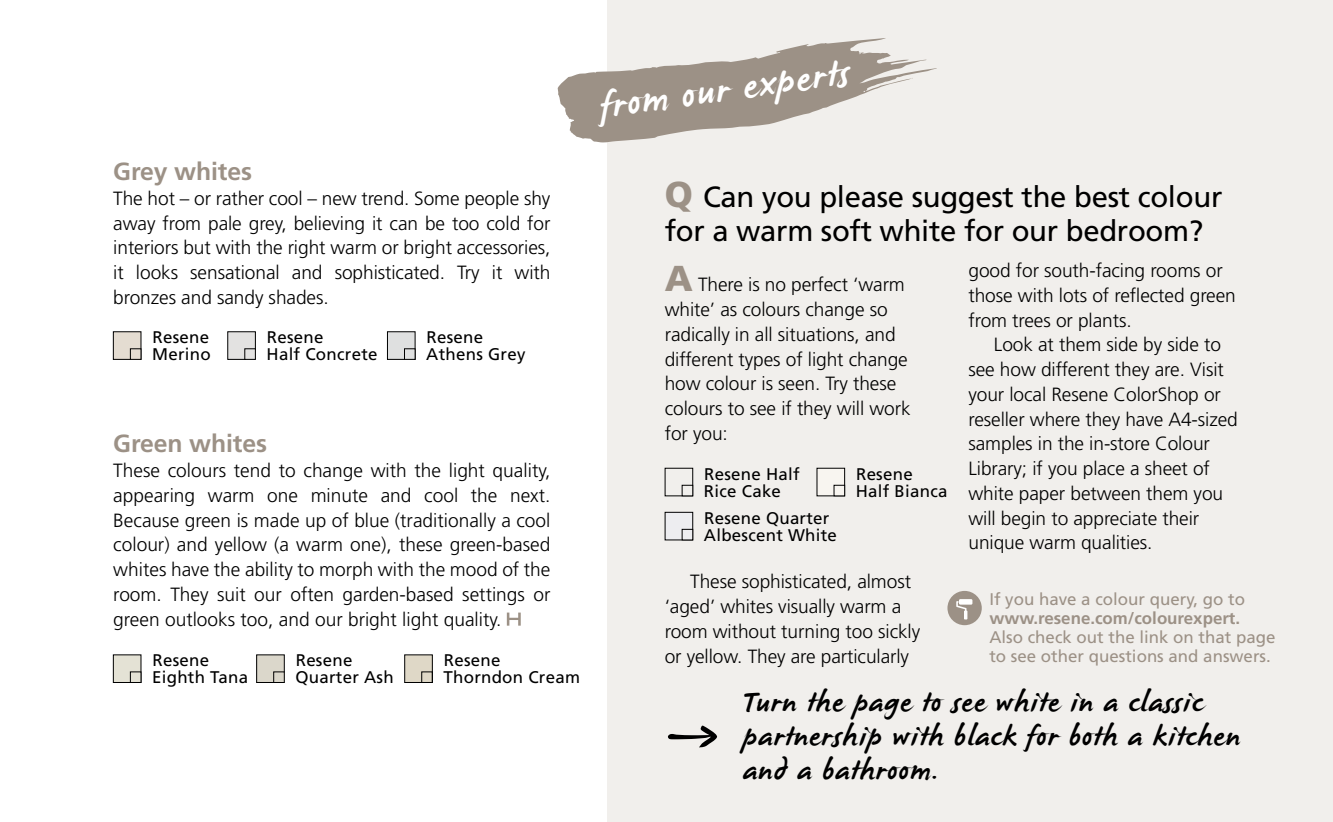
<style>
.page{position:relative;width:1333px;height:822px;background:#fff}
.page>*{position:absolute;margin:0;border:0;box-sizing:border-box;transform-origin:0 0}
.t1{font:38.02px "James Paul";color:#fff}
.t2{font:29.25px/33.8px "James Paul";letter-spacing:.035em;color:#000}
.t3{font:29.25px/33.8px "Frutiger";letter-spacing:-.01em;color:#000}
.t4{font:700 24.75px "Frutiger";letter-spacing:-.005em;color:#9c9186}
.t5{font:300 19.12px/24.8px "Frutiger";letter-spacing:-.005em;color:#000}
.t6{font:16.88px/16.9px "Frutiger";letter-spacing:.015em;color:#000}
.t7{font:16.88px/19.1px "Frutiger";color:#9c9186}
.t8{font:700 16.88px "Frutiger";color:#9c9186}
.s1{font-weight:900;font-size:36px;color:#9c9186}
</style>
<div class="page">
<div style="left:607px;top:0;width:725px;height:822px;background:#f1efec"></div>
<div style="left:681px;top:485px;width:12px;height:11px;border:1px solid #000"></div>
<div style="left:816px;top:468px;width:28px;height:28px;background:#f8f5f0"></div>
<div style="left:833px;top:485px;width:11px;height:11px;border:1px solid #000"></div>
<div style="left:665px;top:512px;width:27px;height:28px;background:#ededf0"></div>
<div style="left:664px;top:512px;width:29px;height:28px;border:1px solid #000"></div>
<div style="left:681px;top:529px;width:12px;height:11px;border:1px solid #000"></div>
<svg style="left:557px;top:38px;width:379px;height:104px"></svg>
<svg style="left:668px;top:725px;width:49px;height:22px"></svg>
<div style="left:947px;top:591px;width:34px;height:34px;background:#9c9186;border-radius:50%"></div>
<svg style="left:956px;top:599px;width:16px;height:20px"></svg>
<svg style="left:507px;top:612px;width:13px;height:14px"></svg>
<div style="left:113px;top:332px;width:28px;height:27px;background:#e4dcd1"></div>
<div style="left:113px;top:331px;width:28px;height:29px;border:1px solid #000"></div>
<div style="left:130px;top:348px;width:11px;height:12px;border:1px solid #000"></div>
<div style="left:228px;top:332px;width:27px;height:27px;background:#e3e2e1"></div>
<div style="left:227px;top:331px;width:29px;height:29px;border:1px solid #000"></div>
<div style="left:244px;top:348px;width:12px;height:12px;border:1px solid #000"></div>
<div style="left:387px;top:332px;width:28px;height:27px;background:#dfe0e0"></div>
<div style="left:387px;top:331px;width:28px;height:29px;border:1px solid #000"></div>
<div style="left:404px;top:348px;width:11px;height:12px;border:1px solid #000"></div>
<div style="left:113px;top:655px;width:28px;height:27px;background:#e4e2d5"></div>
<div style="left:113px;top:654px;width:28px;height:29px;border:1px solid #000"></div>
<div style="left:130px;top:671px;width:11px;height:12px;border:1px solid #000"></div>
<div style="left:256px;top:655px;width:28px;height:27px;background:#dbd7cb"></div>
<div style="left:256px;top:654px;width:28px;height:29px;border:1px solid #000"></div>
<div style="left:273px;top:671px;width:11px;height:12px;border:1px solid #000"></div>
<div style="left:404px;top:655px;width:28px;height:27px;background:#dfd8c7"></div>
<div style="left:404px;top:654px;width:28px;height:29px;border:1px solid #000"></div>
<div style="left:421px;top:671px;width:11px;height:12px;border:1px solid #000"></div>
<p class="t4" style="left:113px;top:157px;width:140px">Grey whites</p>
<p class="t5" style="left:113px;top:186px;width:438px;text-align:justify">The hot – or rather cool – new trend. Some people shy away from pale grey, believing it can be too cold for interiors but with the right warm or bright accessories, it looks sensational and sophisticated. Try it with bronzes and sandy shades.</p>
<p class="t6" style="left:152px;top:329px;width:60px">Resene<br>Merino</p>
<p class="t6" style="left:266px;top:329px;width:112px">Resene<br>Half Concrete</p>
<p class="t6" style="left:426px;top:329px;width:101px">Resene<br>Athens Grey</p>
<p class="t4" style="left:113px;top:429px;width:155px">Green whites</p>
<p class="t5" style="left:113px;top:458px;width:438px;text-align:justify">These colours tend to change with the light quality, appearing warm one minute and cool the next.<br>Because green is made up of blue (traditionally a cool colour) and yellow (a warm one), these green-based whites have the ability to morph with the mood of the room. They suit our often garden-based settings or green outlooks too, and our bright light quality.</p>
<p class="t6" style="left:152px;top:652px;width:98px">Resene<br>Eighth Tana</p>
<p class="t6" style="left:295px;top:652px;width:100px">Resene<br>Quarter Ash</p>
<p class="t6" style="left:443px;top:652px;width:138px">Resene<br>Thorndon Cream</p>
<h1 class="t1" style="left:596px;top:88px;width:253px;rotate:-8deg">from our experts</h1>
<h2 class="t3" style="left:664px;top:180px;width:559px"><span class="s1">Q</span> Can you please suggest the best colour for a warm soft white for our bedroom?</h2>
<p class="t5" style="left:664px;top:273px;width:247px"><span class="s1">A</span> There is no perfect ‘warm white’ as colours change so radically in all situations, and different types of light change how colour is seen. Try these colours to see if they will work for you:</p>
<p class="t6" style="left:703px;top:465px;width:97px">Resene Half<br>Rice Cake</p>
<p class="t6" style="left:855px;top:465px;width:93px">Resene<br>Half Bianca</p>
<p class="t6" style="left:703px;top:509px;width:134px">Resene Quarter<br>Albescent White</p>
<p class="t5" style="left:664px;top:570px;width:257px;text-indent:26px">These sophisticated, almost ‘aged’ whites visually warm a room without turning too sickly or yellow. They are particularly</p>
<p class="t5" style="left:968px;top:258px;width:269px">good for south-facing rooms or those with lots of reflected green from trees or plants.</p>
<p class="t5" style="left:968px;top:333px;width:271px;text-indent:26px">Look at them side by side to see how different they are. Visit your local Resene ColorShop or reseller where they have A4-sized samples in the in-store Colour<br>Library; if you place a sheet of white paper between them you will begin to appreciate their unique warm qualities.</p>
<p class="t7" style="left:989px;top:589px;width:257px">If you have a colour query, go to</p>
<p class="t8" style="left:989px;top:608px;width:252px">www.resene.com/colourexpert.</p>
<p class="t7" style="left:989px;top:628px;width:287px">Also check out the link on that page to see other questions and answers.</p>
<h2 class="t2" style="left:742px;top:687px;width:498px">Turn the page to see white in a classic partnership with black for both a kitchen and a bathroom.</h2>
</div>
